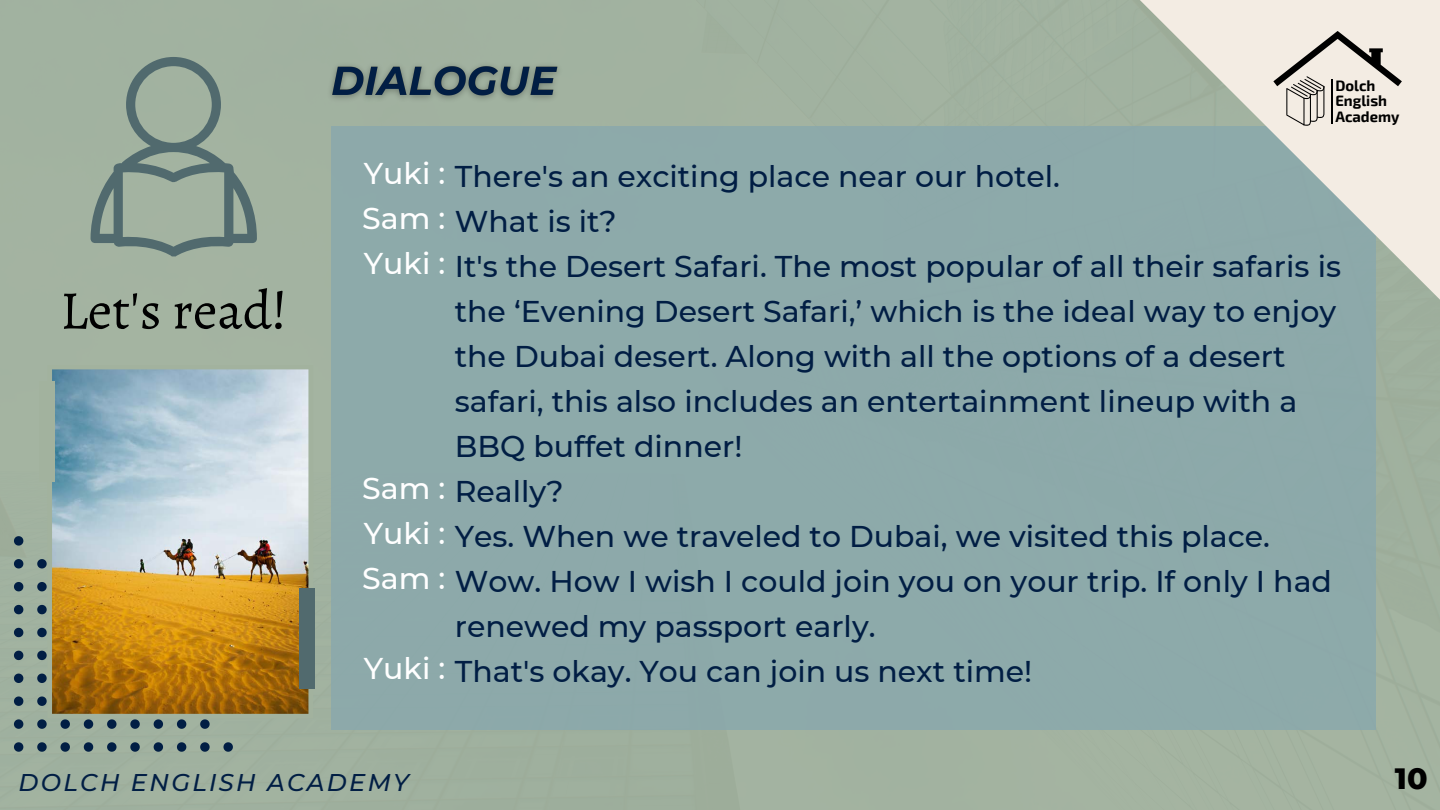
<style>
.page{position:relative;width:1440px;height:810px;background:#a2b2a0}
.page>*{position:absolute;margin:0;border:0;box-sizing:border-box;transform-origin:0 0}
.t1{font:54.3px "Alegreya";color:#000}
.t2{font:500 30px/45px "Montserrat";color:#011e44}
.t3{font:500 30px/45px "Montserrat";color:#fff;text-align:justify}
.t4{font:800 30px "Montserrat";color:#000}
.t5{font:italic 500 24.2px "Montserrat";letter-spacing:.095em;color:#011e44}
.t6{font:700 14.9px/15.4px "Exo 2";color:#000}
</style>
<div class="page">
<div style="left:332px;top:126px;width:1044px;height:603px;background:#89a8ad"></div>
<svg style="left:14px;top:536px;width:9px;height:10px"></svg>
<svg style="left:14px;top:559px;width:9px;height:10px"></svg>
<svg style="left:37px;top:559px;width:10px;height:10px"></svg>
<svg style="left:14px;top:582px;width:9px;height:9px"></svg>
<svg style="left:37px;top:582px;width:10px;height:9px"></svg>
<svg style="left:14px;top:605px;width:9px;height:9px"></svg>
<svg style="left:37px;top:605px;width:10px;height:9px"></svg>
<svg style="left:14px;top:628px;width:9px;height:9px"></svg>
<svg style="left:37px;top:628px;width:10px;height:9px"></svg>
<svg style="left:14px;top:651px;width:9px;height:9px"></svg>
<svg style="left:37px;top:651px;width:10px;height:9px"></svg>
<svg style="left:14px;top:674px;width:9px;height:9px"></svg>
<svg style="left:37px;top:674px;width:10px;height:9px"></svg>
<svg style="left:14px;top:696px;width:9px;height:10px"></svg>
<svg style="left:37px;top:696px;width:10px;height:10px"></svg>
<svg style="left:14px;top:719px;width:9px;height:10px"></svg>
<svg style="left:37px;top:719px;width:10px;height:10px"></svg>
<svg style="left:61px;top:719px;width:9px;height:10px"></svg>
<svg style="left:84px;top:719px;width:9px;height:10px"></svg>
<svg style="left:107px;top:719px;width:10px;height:10px"></svg>
<svg style="left:130px;top:719px;width:10px;height:10px"></svg>
<svg style="left:154px;top:719px;width:9px;height:10px"></svg>
<svg style="left:177px;top:719px;width:9px;height:10px"></svg>
<svg style="left:200px;top:719px;width:10px;height:10px"></svg>
<svg style="left:14px;top:742px;width:9px;height:10px"></svg>
<svg style="left:37px;top:742px;width:10px;height:10px"></svg>
<svg style="left:61px;top:742px;width:9px;height:10px"></svg>
<svg style="left:84px;top:742px;width:9px;height:10px"></svg>
<svg style="left:107px;top:742px;width:10px;height:10px"></svg>
<svg style="left:130px;top:742px;width:10px;height:10px"></svg>
<svg style="left:154px;top:742px;width:9px;height:10px"></svg>
<svg style="left:177px;top:742px;width:9px;height:10px"></svg>
<svg style="left:200px;top:742px;width:10px;height:10px"></svg>
<svg style="left:223px;top:742px;width:10px;height:10px"></svg>
<svg style="left:47px;top:365px;width:266px;height:353px;background:#b6ab87"></svg>
<div style="left:300px;top:588px;width:15px;height:101px;background:#516a6e"></div>
<div style="left:39px;top:381px;width:16px;height:101px;background:#a2b29e"></div>
<svg style="left:91px;top:57px;width:166px;height:199px;background:#8ea094"></svg>
<svg style="left:1096px;top:0;width:344px;height:310px"></svg>
<svg style="left:1273px;top:31px;width:129px;height:95px;background:#d6d0c8"></svg>
<img style="left:322px;top:47px;width:245px;height:69px">
<h1 class="t1" style="left:60px;top:273px;width:229px">Let's read!</h1>
<p class="t6" style="left:1335px;top:77px;width:66px">Dolch<br>English<br>Academy</p>
<p class="t3" style="left:362px;top:151px;width:85px">Yuki :<br>Sam :<br>Yuki :</p>
<p class="t3" style="left:362px;top:466px;width:85px">Sam :<br>Yuki :<br>Sam :</p>
<p class="t3" style="left:364px;top:646px;width:83px">Yuki :</p>
<p class="t2" style="left:455px;top:154px;width:888px">There's an exciting place near our hotel.<br>What is it?<br>It's the Desert Safari. The most popular of all their safaris is the ‘Evening Desert Safari,’ which is the ideal way to enjoy the Dubai desert. Along with all the options of a desert safari, this also includes an entertainment lineup with a BBQ buffet dinner!<br>Really?<br>Yes. When we traveled to Dubai, we visited this place.<br>Wow. How I wish I could join you on your trip. If only I had renewed my passport early.<br>That's okay. You can join us next time!</p>
<p class="t5" style="left:19px;top:768px;width:392px">DOLCH ENGLISH ACADEMY</p>
<p class="t4" style="left:1395px;top:760px;width:34px">10</p>
</div>
